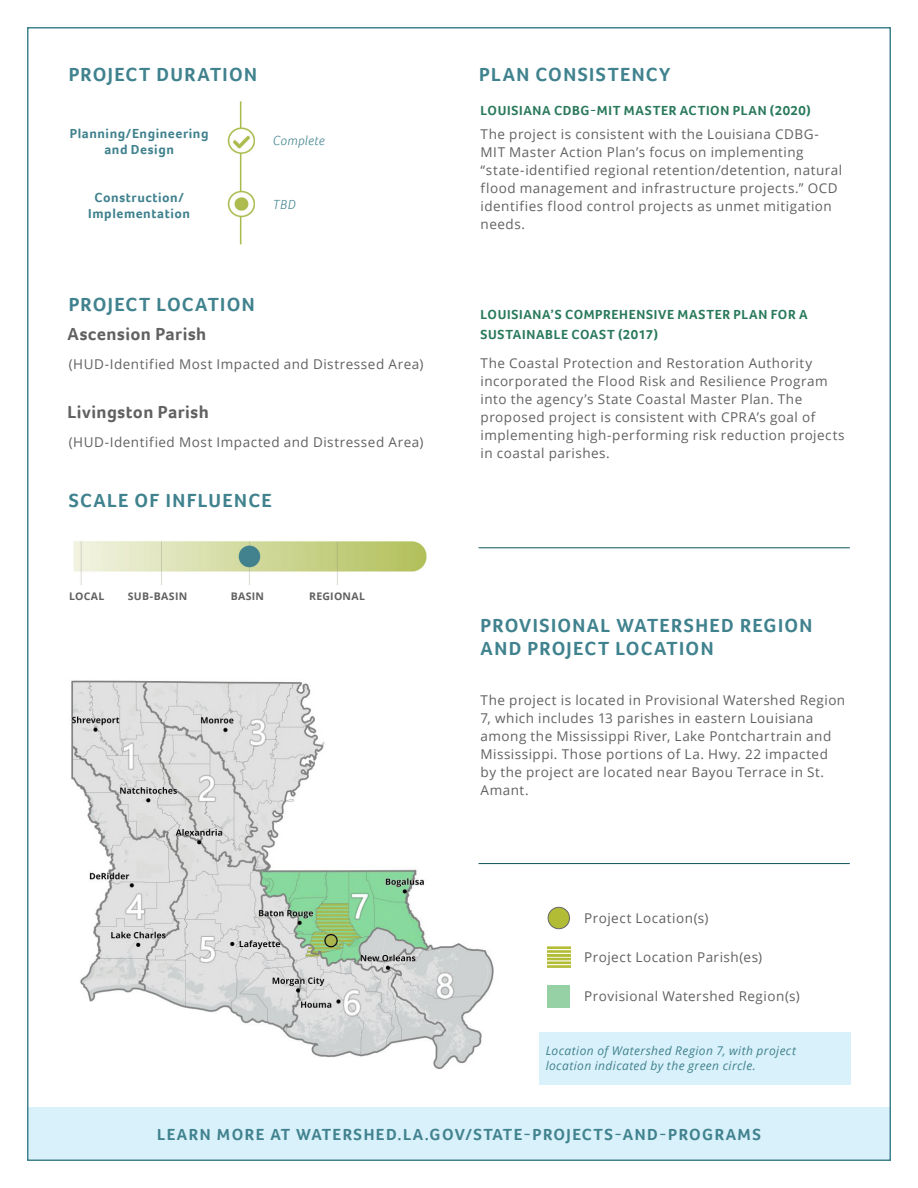
<style>
.page{position:relative;width:918px;height:1188px;background:#fff}
.page>*{position:absolute;margin:0;border:0;box-sizing:border-box;transform-origin:0 0}
.Section_Heading{font:700 19.5px "Foco";letter-spacing:.07em;color:#40828e}
.Body-NEW{font:700 19.5px/23.4px "Foco";letter-spacing:.07em;color:#40828e}
.Subtitle{font:700 18px "Foco";letter-spacing:.025em;color:#616161}
.t1{font:700 16.5px "Foco";letter-spacing:.09em;color:#40828e}
.Paragraph_Style_1{font:13.5px/18px "Open Sans";letter-spacing:.035em;color:#616161}
.Sub-Section_Heading{font:700 13.5px/19.5px "Foco";letter-spacing:.05em;color:#29795b}
.Body-NEW-2{font:13.5px "Open Sans";letter-spacing:.04em;color:#616161}
.Body{font:13.5px "Open Sans";letter-spacing:.035em;color:#616161}
.Timeline_Event{font:700 13.5px/16.2px "Foco";letter-spacing:.04em;color:#40828e;text-align:center}
.Sub-Section_Heading-2{font:italic 300 13.5px "Foco";letter-spacing:.035em;color:#40828e}
.t2{font:italic 12px/15px "Open Sans";letter-spacing:.035em;color:#40828e}
.Body-2{font:700 10.5px "Open Sans";letter-spacing:.03em;color:#616161}
</style>
<div class="page">
<div style="left:27px;top:1107px;width:864px;height:54px;background:#d9f1fb"></div>
<img style="left:73px;top:541px;width:354px;height:44px">
<img style="left:71px;top:680px;width:435px;height:389px">
<hr style="left:479px;top:547px;width:371px;height:1px;background:#0b5359">
<hr style="left:479px;top:863px;width:371px;height:1px;background:#0b5359">
<div style="left:539px;top:1032px;width:311px;height:52px;background:#d9f1fb"></div>
<svg style="left:548px;top:946px;width:23px;height:22px"></svg>
<div style="left:548px;top:985px;width:22px;height:22px;background:#96d1a6"></div>
<div style="left:548px;top:907px;width:22px;height:22px;background:#b3bc35;border-radius:50%"></div>
<div style="left:548px;top:907px;width:22px;height:22px;border:1px solid #696969;border-radius:50%"></div>
<img style="left:228px;top:101px;width:27px;height:144px">
<p class="Section_Heading" style="left:69px;top:62px;width:190px">PROJECT DURATION</p>
<p class="Timeline_Event" style="left:70px;top:125px;width:140px">Planning/Engineering and Design</p>
<p class="Sub-Section_Heading-2" style="left:273px;top:132px;width:53px">Complete</p>
<p class="Timeline_Event" style="left:88px;top:189px;width:103px">Construction/<br>Implementation</p>
<p class="Sub-Section_Heading-2" style="left:273px;top:195px;width:24px">TBD</p>
<p class="Section_Heading" style="left:69px;top:292px;width:187px">PROJECT LOCATION</p>
<p class="Subtitle" style="left:68px;top:322px;width:140px">Ascension Parish</p>
<p class="Body-NEW-2" style="left:69px;top:355px;width:356px">(HUD-Identified Most Impacted and Distressed Area)</p>
<p class="Subtitle" style="left:68px;top:400px;width:143px">Livingston Parish</p>
<p class="Body-NEW-2" style="left:69px;top:433px;width:356px">(HUD-Identified Most Impacted and Distressed Area)</p>
<p class="Section_Heading" style="left:69px;top:488px;width:204px">SCALE OF INFLUENCE</p>
<p class="Body-2" style="left:69px;top:589px;width:37px">LOCAL</p>
<p class="Body-2" style="left:128px;top:589px;width:61px">SUB-BASIN</p>
<p class="Body-2" style="left:231px;top:589px;width:35px">BASIN</p>
<p class="Body-2" style="left:309px;top:589px;width:58px">REGIONAL</p>
<p class="Section_Heading" style="left:479px;top:62px;width:193px">PLAN CONSISTENCY</p>
<p class="Sub-Section_Heading" style="left:481px;top:101px;width:332px">LOUISIANA CDBG-MIT MASTER ACTION PLAN (2020)</p>
<p class="Paragraph_Style_1" style="left:481px;top:125px;width:363px">The project is consistent with the Louisiana CDBG-MIT Master Action Plan’s focus on implementing “state-identified regional retention/detention, natural flood management and infrastructure projects.” OCD identifies flood control projects as unmet mitigation needs.</p>
<p class="Sub-Section_Heading" style="left:481px;top:305px;width:329px">LOUISIANA’S COMPREHENSIVE MASTER PLAN FOR A<br>SUSTAINABLE COAST (2017)</p>
<p class="Paragraph_Style_1" style="left:481px;top:354px;width:366px">The Coastal Protection and Restoration Authority incorporated the Flood Risk and Resilience Program into the agency’s State Coastal Master Plan. The proposed project is consistent with CPRA’s goal of implementing high-performing risk reduction projects in coastal parishes.</p>
<p class="Body-NEW" style="left:481px;top:613px;width:333px">PROVISIONAL WATERSHED REGION<br>AND PROJECT LOCATION</p>
<p class="Paragraph_Style_1" style="left:481px;top:690px;width:366px">The project is located in Provisional Watershed Region 7, which includes 13 parishes in eastern Louisiana among the Mississippi River, Lake Pontchartrain and Mississippi. Those portions of La. Hwy. 22 impacted by the project are located near Bayou Terrace in St.<br>Amant.</p>
<p class="Body" style="left:584px;top:909px;width:126px">Project Location(s)</p>
<p class="Body" style="left:584px;top:948px;width:179px">Project Location Parish(es)</p>
<p class="Body" style="left:584px;top:987px;width:217px">Provisional Watershed Region(s)</p>
<p class="t2" style="left:546px;top:1043px;width:252px">Location of Watershed Region 7, with project location indicated by the green circle.</p>
<p class="t1" style="left:157px;top:1123px;width:605px">LEARN MORE AT WATERSHED.LA.GOV/STATE-PROJECTS-AND-PROGRAMS</p>
</div>
